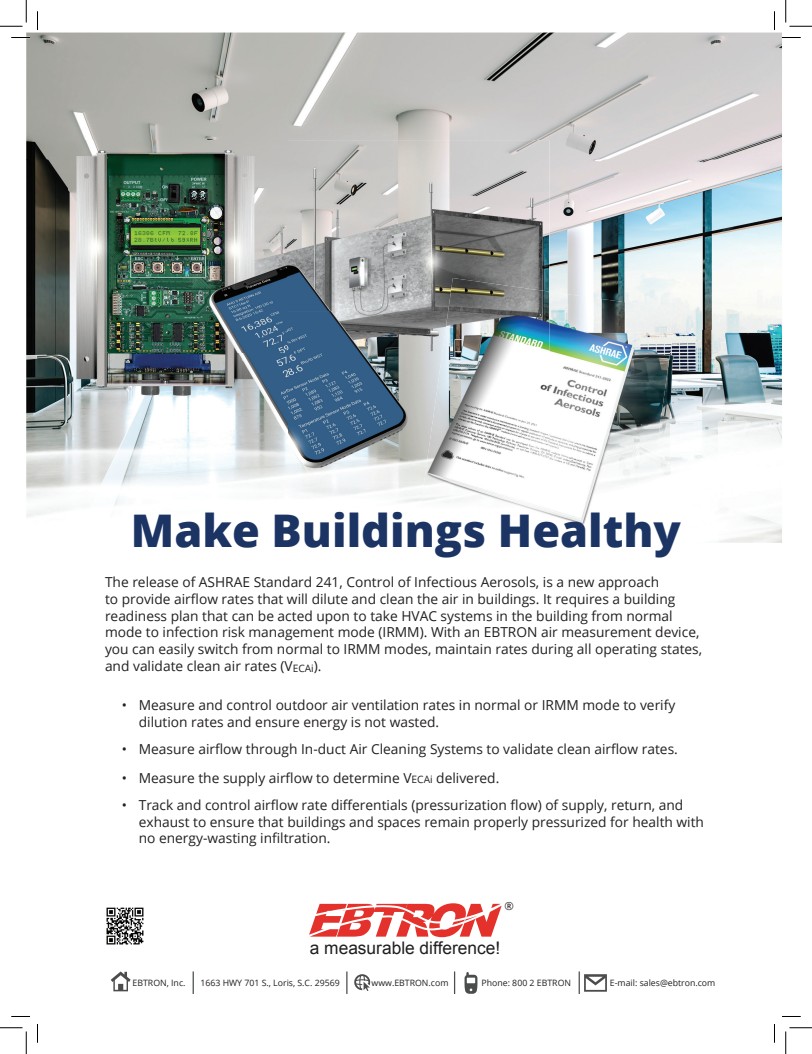
<style>
.page{position:relative;width:812px;height:1054px;background:#fff}
.page>*{position:absolute;margin:0;border:0;box-sizing:border-box;transform-origin:0 0}
.t1{font:800 45px "Open Sans";color:#1b3463}
.t2{font:17.38px "Arial";color:#1f1f1e}
.t3{font:13.75px/16.9px "Open Sans";color:#231f20}
.t4{font:11.25px "Open Sans";color:#231f20}
.t5{font:8.75px "Open Sans";color:#231f20}
.t6{font:900 7.38px "Arial";color:#050504}
.s1{font-size:10.25px}
</style>
<div class="page">
<svg style="left:26px;top:32px;width:756px;height:511px"></svg>
<img style="left:420px;top:292px;width:256px;height:250px">
<svg style="left:309px;top:903px;width:193px;height:34px"></svg>
<img style="left:106px;top:907px;width:38px;height:38px">
<svg style="left:193px;top:971px;width:1px;height:23px"></svg>
<svg style="left:346px;top:971px;width:1px;height:23px"></svg>
<svg style="left:454px;top:971px;width:1px;height:23px"></svg>
<svg style="left:111px;top:971px;width:20px;height:20px"></svg>
<svg style="left:579px;top:971px;width:28px;height:23px"></svg>
<svg style="left:464px;top:972px;width:13px;height:22px"></svg>
<svg style="left:354px;top:974px;width:16px;height:17px"></svg>
<img style="left:68px;top:140px;width:219px;height:342px">
<img style="left:287px;top:140px;width:262px;height:171px">
<img style="left:287px;top:311px;width:137px;height:171px">
<img style="left:424px;top:278px;width:125px;height:204px">
<svg style="left:11px;top:37px;width:19px;height:1px"></svg>
<svg style="left:782px;top:37px;width:19px;height:1px"></svg>
<svg style="left:11px;top:1016px;width:19px;height:1px"></svg>
<svg style="left:782px;top:1016px;width:19px;height:1px"></svg>
<svg style="left:37px;top:11px;width:1px;height:19px"></svg>
<svg style="left:37px;top:1024px;width:1px;height:18px"></svg>
<svg style="left:774px;top:11px;width:1px;height:19px"></svg>
<svg style="left:774px;top:1024px;width:1px;height:18px"></svg>
<svg style="left:0;top:0;width:27px;height:27px"></svg>
<svg style="left:0;top:1027px;width:27px;height:27px"></svg>
<svg style="left:785px;top:0;width:27px;height:27px"></svg>
<svg style="left:785px;top:1027px;width:27px;height:27px"></svg>
<h1 class="t1" style="left:131px;top:497px;width:552px">Make Buildings Healthy</h1>
<p class="t3" style="left:105px;top:573px;width:599px">The release of ASHRAE Standard 241, Control of Infectious Aerosols, is a new approach<br>to provide airflow rates that will dilute and clean the air in buildings. It requires a building readiness plan that can be acted upon to take HVAC systems in the building from normal mode to infection risk management mode (IRMM). With an EBTRON air measurement device, you can easily switch from normal to IRMM modes, maintain rates during all operating states, and validate clean air rates (V<span class="s1">ECA</span><span class="s1">i</span>).</p>
<p class="t3" style="left:139px;top:696px;width:538px;line-height:16.5px;text-indent:-17px">• Measure and control outdoor air ventilation rates in normal or IRMM mode to verify dilution rates and ensure energy is not wasted.</p>
<p class="t3" style="left:122px;top:741px;width:557px">• Measure airflow through In-duct Air Cleaning Systems to validate clean airflow rates.</p>
<p class="t3" style="left:122px;top:769px;width:379px">• Measure the supply airflow to determine V<span class="s1">ECA</span><span class="s1">i</span> delivered.</p>
<p class="t3" style="left:139px;top:797px;width:567px;line-height:16.5px;text-indent:-17px">• Track and control airflow rate differentials (pressurization flow) of supply, return, and exhaust to ensure that buildings and spaces remain properly pressurized for health with no energy-wasting infiltration.</p>
<p class="t4" style="left:505px;top:898px;width:11px">®</p>
<p class="t6" style="left:504px;top:901px;width:7px">®</p>
<p class="t2" style="left:310px;top:936px;width:192px">a measurable difference!</p>
<p class="t5" style="left:133px;top:977px;width:54px">EBTRON, Inc.</p>
<p class="t5" style="left:200px;top:977px;width:141px">1663 HWY 701 S., Loris, S.C. 29569</p>
<p class="t5" style="left:372px;top:977px;width:78px">www.EBTRON.com</p>
<p class="t5" style="left:481px;top:977px;width:91px">Phone: 800 2 EBTRON</p>
<p class="t5" style="left:610px;top:977px;width:107px">E-mail: sales@ebtron.com</p>
</div>
